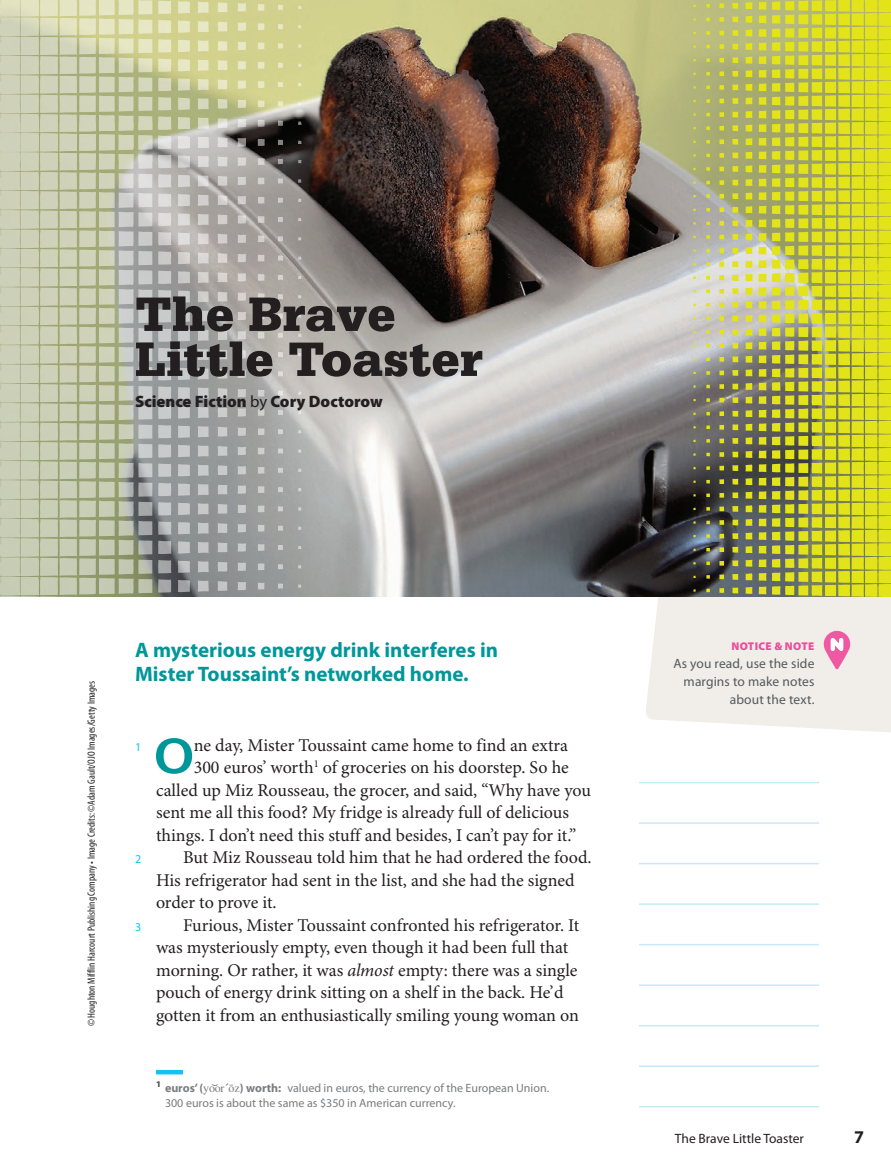
<style>
.page{position:relative;width:891px;height:1175px;background:#fff}
.page>*{position:absolute;margin:0;border:0;box-sizing:border-box;transform-origin:0 0}
.t1{font:700 52.35px "Serifa Std";color:#00979a}
.t2{font:900 51px/45px "Serifa Std";color:#231f20}
.t3{font:700 21px/24px "Myriad Pro";color:#00979a}
.t4{font:18px "Minion Pro";letter-spacing:-.005em;color:#231f20}
.t5{font:700 18px "Myriad Pro";color:#231f20}
.t6{font:900 16.5px "Myriad Pro";color:#231f20}
.t7{font:13.5px/18px "Myriad Pro";letter-spacing:.01em;color:#545a5f;text-align:right}
.t8{font:13.5px "Myriad Pro";color:#231f20}
.t9{font:12px/15px "Myriad Pro";color:#7a7c7f}
.t10{font:12px "Myriad Pro";color:#15c0f2}
.t11{font:900 11.25px "Myriad Pro";letter-spacing:.03em;color:#ed4c9c}
.t12{font:condensed 10.5px "Myriad Pro";color:#231f20}
.s1{font-weight:400}
.s2{font-style:italic}
.s3{font-weight:700}
.s4{font-family:"TMS Phonetic"}
.s5{font-family:"TMS Bold Phonetic"}
</style>
<div class="page">
<svg style="left:645px;top:596px;width:246px;height:136px;background:#f0ede8"></svg>
<img style="left:302px;top:0;width:391px;height:596px">
<svg style="left:693px;top:291px;width:198px;height:305px;background:#a4a647"></svg>
<svg style="left:693px;top:0;width:198px;height:291px;background:#c6c84f"></svg>
<svg style="left:0;top:162px;width:302px;height:434px;background:#b3b5a8"></svg>
<svg style="left:0;top:0;width:302px;height:162px;background:#c6c7a1"></svg>
<hr style="left:639px;top:782px;width:180px;height:1px;background:#c6eafa">
<hr style="left:639px;top:822px;width:180px;height:2px;background:#c6eafa">
<hr style="left:639px;top:862px;width:180px;height:2px;background:#c6eafa">
<hr style="left:639px;top:903px;width:180px;height:1px;background:#c6eafa">
<hr style="left:639px;top:944px;width:180px;height:1px;background:#c6eafa">
<hr style="left:639px;top:984px;width:180px;height:2px;background:#c6eafa">
<hr style="left:639px;top:1024px;width:180px;height:2px;background:#c6eafa">
<hr style="left:639px;top:1065px;width:180px;height:1px;background:#c6eafa">
<hr style="left:639px;top:1106px;width:180px;height:1px;background:#c6eafa">
<div style="left:156px;top:1069px;width:27px;height:5px;background:#15c0f2"></div>
<svg style="left:824px;top:631px;width:26px;height:38px"></svg>
<h2 class="t2" style="left:135px;top:291px;width:349px">The Brave<br>Little Toaster</h2>
<p class="t6" style="left:135px;top:392px;width:249px">Science Fiction <span class="s1">by</span> Cory Doctorow</p>
<p class="t12" style="left:86px;top:1026px;width:347px;rotate:-90deg">© Houghton Mifflin Harcourt Publishing Company • Image Credits: ©Adam Gault/OJO Images/Getty Images</p>
<p class="t3" style="left:135px;top:638px;width:365px">A mysterious energy drink interferes in<br>Mister Toussaint’s networked home.</p>
<p class="t11" style="left:731px;top:640px;width:84px">NOTICE &amp; NOTE</p>
<p class="t7" style="left:673px;top:654px;width:143px">As you read, use the side margins to make notes about the text.</p>
<p class="t10" style="left:135px;top:740px;width:8px">1</p>
<p class="t10" style="left:135px;top:852px;width:8px">2</p>
<p class="t10" style="left:135px;top:920px;width:8px">3</p>
<h1 class="t1" style="left:154px;top:725px;width:42px">O</h1>
<p class="t4" style="left:194px;top:734px;width:376px">ne day, Mister Toussaint came home to find an extra</p>
<p class="t4" style="left:194px;top:756px;width:377px">300 euros’ worth<sup>1</sup> of groceries on his doorstep. So he</p>
<p class="t4" style="left:156px;top:779px;width:437px">called up Miz Rousseau, the grocer, and said, “Why have you</p>
<p class="t4" style="left:156px;top:801px;width:414px">sent me all this food? My fridge is already full of delicious</p>
<p class="t4" style="left:156px;top:824px;width:422px">things. I don’t need this stuff and besides, I can’t pay for it.”</p>
<p class="t4" style="left:183px;top:846px;width:410px">But Miz Rousseau told him that he had ordered the food.</p>
<p class="t4" style="left:156px;top:869px;width:420px">His refrigerator had sent in the list, and she had the signed</p>
<p class="t4" style="left:156px;top:891px;width:122px">order to prove it.</p>
<p class="t4" style="left:183px;top:914px;width:398px">Furious, Mister Toussaint confronted his refrigerator. It</p>
<p class="t4" style="left:156px;top:936px;width:414px">was mysteriously empty, even though it had been full that</p>
<p class="t4" style="left:156px;top:959px;width:423px">morning. Or rather, it was <span class="s2">almost</span> empty: there was a single</p>
<p class="t4" style="left:156px;top:981px;width:409px">pouch of energy drink sitting on a shelf in the back. He’d</p>
<p class="t4" style="left:156px;top:1004px;width:424px">gotten it from an enthusiastically smiling young woman on</p>
<p class="t9" style="left:165px;top:1081px;width:386px;text-indent:-9px"><sup>1</sup> <span class="s3">euros’(</span><span class="s4">y≥r</span><span class="s5">´</span><span class="s4">∫z</span><span class="s3">) worth:</span> valued in euros, the currency of the European Union.<br>300 euros is about the same as $350 in American currency.</p>
<p class="t8" style="left:675px;top:1131px;width:131px">The Brave Little Toaster</p>
<p class="t5" style="left:854px;top:1127px;width:11px">7</p>
</div>
